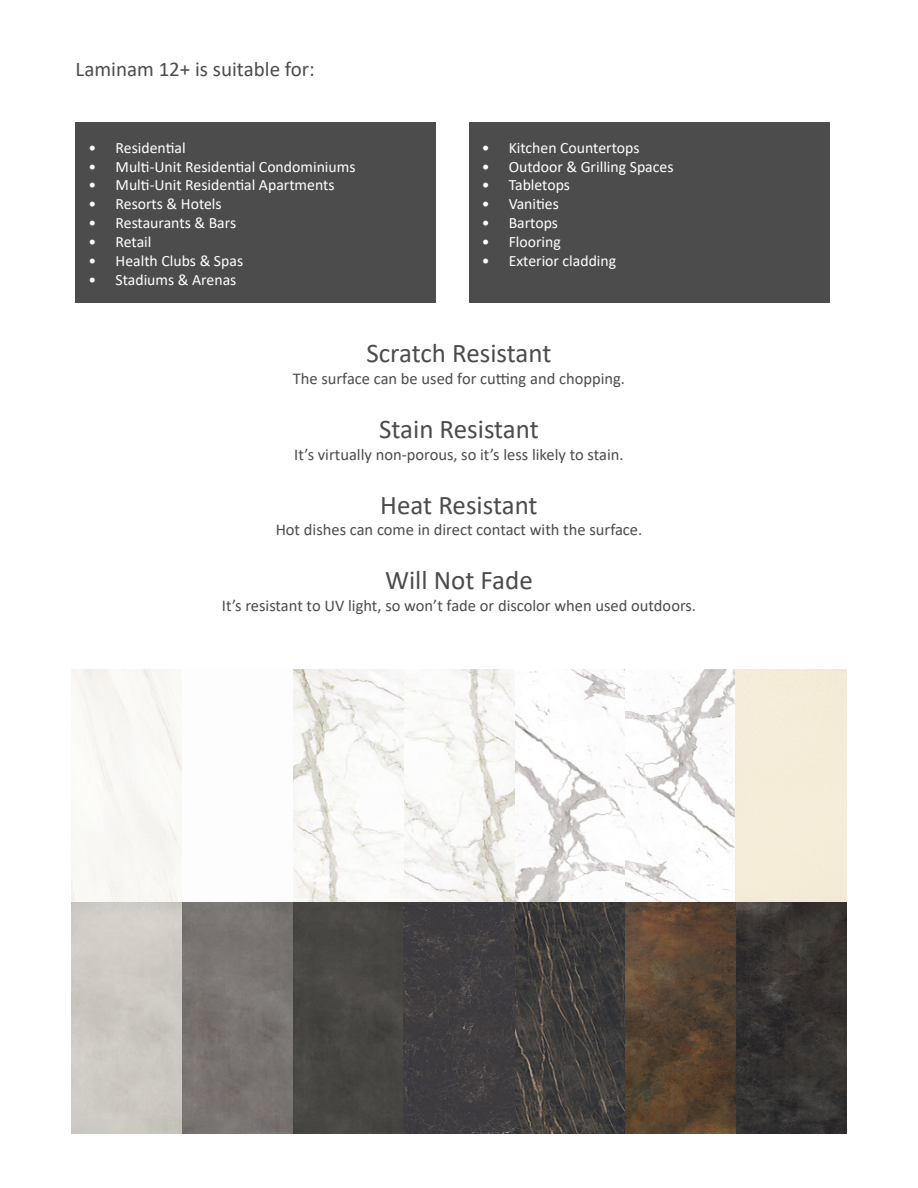
<style>
.page{position:relative;width:918px;height:1188px;background:#fff}
.page>*{position:absolute;margin:0;border:0;box-sizing:border-box;transform-origin:0 0}
.t1{font:27px "Calibri";color:#4c4c4c}
.t2{font:21px "Calibri";color:#4c4c4c}
.t3{font:16.5px "Calibri";color:#4c4c4c}
.t4{font:15.75px "Calibri";color:#fff}
</style>
<div class="page">
<img style="left:72px;top:670px;width:774px;height:464px">
<div style="left:469px;top:122px;width:360px;height:181px;background:#4c4c4c"></div>
<div style="left:76px;top:122px;width:360px;height:181px;background:#4c4c4c"></div>
<p class="t2" style="left:76px;top:55px;width:241px">Laminam 12+ is suitable for:</p>
<p class="t4" style="left:89px;top:136px;width:99px">• Residential</p>
<p class="t4" style="left:89px;top:155px;width:269px">• Multi-Unit Residential Condominiums</p>
<p class="t4" style="left:89px;top:174px;width:248px">• Multi-Unit Residential Apartments</p>
<p class="t4" style="left:89px;top:193px;width:135px">• Resorts &amp; Hotels</p>
<p class="t4" style="left:89px;top:212px;width:149px">• Restaurants &amp; Bars</p>
<p class="t4" style="left:89px;top:231px;width:64px">• Retail</p>
<p class="t4" style="left:89px;top:250px;width:156px">• Health Clubs &amp; Spas</p>
<p class="t4" style="left:89px;top:269px;width:149px">• Stadiums &amp; Arenas</p>
<p class="t4" style="left:482px;top:136px;width:159px">• Kitchen Countertops</p>
<p class="t4" style="left:482px;top:155px;width:193px">• Outdoor &amp; Grilling Spaces</p>
<p class="t4" style="left:482px;top:174px;width:90px">• Tabletops</p>
<p class="t4" style="left:482px;top:193px;width:79px">• Vanities</p>
<p class="t4" style="left:482px;top:212px;width:78px">• Bartops</p>
<p class="t4" style="left:482px;top:231px;width:81px">• Flooring</p>
<p class="t4" style="left:482px;top:250px;width:136px">• Exterior cladding</p>
<p class="t1" style="left:366px;top:335px;width:187px">Scratch Resistant</p>
<p class="t3" style="left:293px;top:367px;width:334px">The surface can be used for cutting and chopping.</p>
<p class="t1" style="left:379px;top:410px;width:161px">Stain Resistant</p>
<p class="t3" style="left:294px;top:443px;width:331px">It’s virtually non-porous, so it’s less likely to stain.</p>
<p class="t1" style="left:380px;top:486px;width:159px">Heat Resistant</p>
<p class="t3" style="left:276px;top:518px;width:368px">Hot dishes can come in direct contact with the surface.</p>
<p class="t1" style="left:385px;top:562px;width:149px">Will Not Fade</p>
<p class="t3" style="left:222px;top:594px;width:476px">It’s resistant to UV light, so won’t fade or discolor when used outdoors.</p>
</div>
